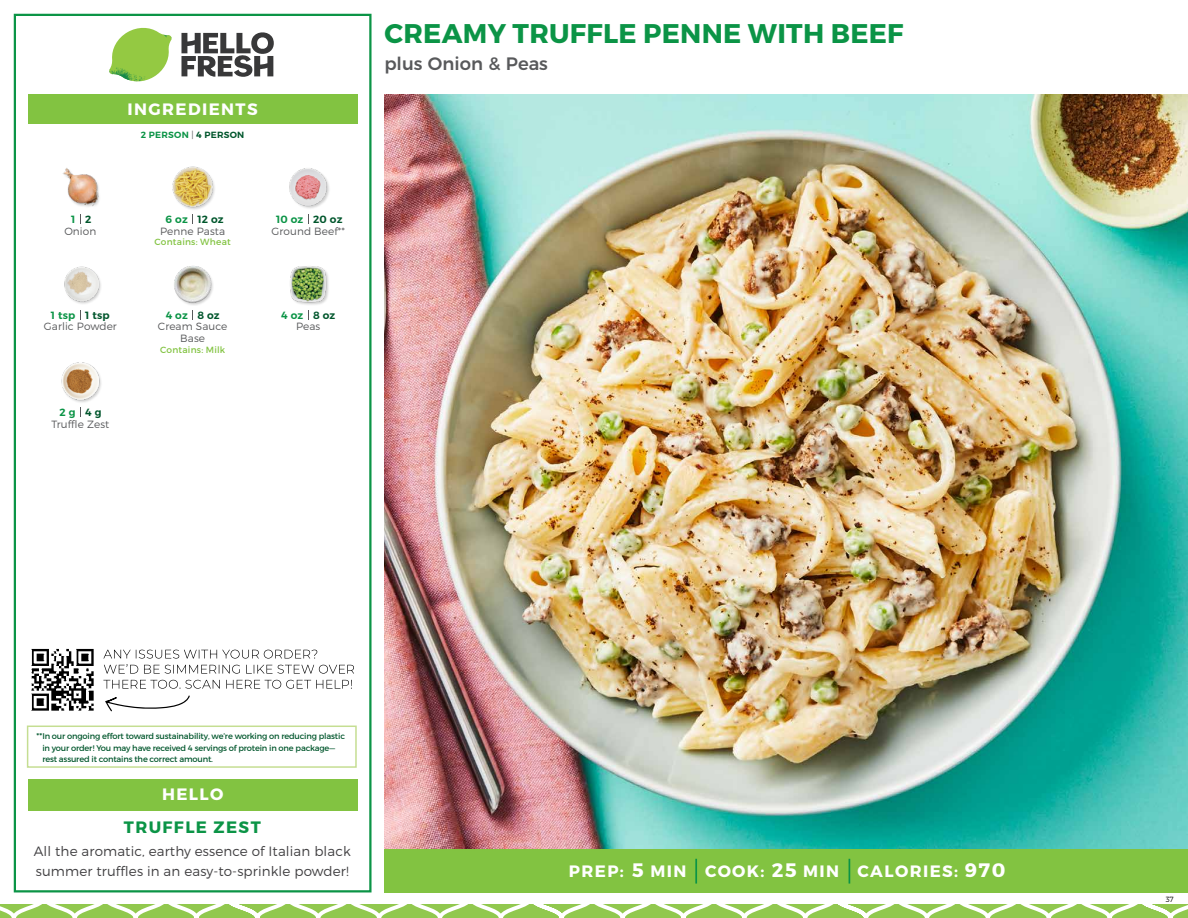
<style>
.page{position:relative;width:1188px;height:918px;background:#fff}
.page>*{position:absolute;margin:0;border:0;box-sizing:border-box;transform-origin:0 0}
.t1{font:700 27px "Montserrat";letter-spacing:.01em;color:#0b9446}
.t2{font:700 19.5px "Montserrat";color:#fff}
.t3{font:500 18px "Montserrat";color:#58595b}
.t4{font:700 16.5px "Montserrat";letter-spacing:.085em;color:#fff}
.t5{font:700 16.5px "Montserrat";letter-spacing:.085em;color:#0b9446}
.t6{font:300 13.5px/19.5px "Montserrat";letter-spacing:.01em;color:#414042}
.t7{font:300 10.5px/12px "Montserrat";letter-spacing:.01em;color:#58595b;text-align:center}
.t8{font:600 10.5px "Montserrat";letter-spacing:.02em;color:#00562c}
.t9{font:600 10.5px "Montserrat";letter-spacing:.015em;color:#0b9446}
.t10{font:9px "Montserrat";letter-spacing:.025em;color:#82c341}
.t11{font:600 9px "Montserrat";letter-spacing:.03em;color:#0b9446}
.t12{font:8.25px/11.2px "Montserrat";letter-spacing:-.02em;color:#00562c}
.t13{font:300 7.5px "Montserrat";color:#000}
.s1{font-weight:300;color:#58595b}
.s2{color:#00562c}
.s3{font-size:8.4px}
.s4{font-size:19.5px}
</style>
<div class="page">
<svg style="left:0;top:904px;width:1188px;height:14px"></svg>
<div style="left:384px;top:849px;width:804px;height:43px;background:#82c341"></div>
<svg style="left:181px;top:32px;width:93px;height:45px"></svg>
<svg style="left:114px;top:28px;width:55px;height:36px"></svg>
<img style="left:143px;top:28px;width:29px;height:24px">
<img style="left:112px;top:48px;width:54px;height:10px">
<img style="left:109px;top:52px;width:55px;height:30px">
<img style="left:142px;top:58px;width:24px;height:23px">
<div style="left:28px;top:94px;width:330px;height:30px;background:#82c341"></div>
<div style="left:14px;top:14px;width:358px;height:878px;border:2px solid #0b9446"></div>
<div style="left:28px;top:779px;width:330px;height:32px;background:#82c341"></div>
<img style="left:174px;top:266px;width:39px;height:39px">
<img style="left:290px;top:266px;width:39px;height:39px">
<div style="left:173px;top:167px;width:44px;height:44px;background:#000;opacity:.2"></div>
<img style="left:172px;top:166px;width:45px;height:43px">
<img style="left:289px;top:168px;width:40px;height:41px">
<img style="left:64px;top:266px;width:37px;height:38px">
<img style="left:63px;top:168px;width:37px;height:39px">
<img style="left:61px;top:362px;width:40px;height:41px">
<hr style="left:695px;top:859px;width:2px;height:25px;background:#0b9446">
<svg style="left:849px;top:859px;width:1px;height:25px"></svg>
<div style="left:27px;top:726px;width:330px;height:42px;border:2px solid #c5de92"></div>
<img style="left:31px;top:648px;width:63px;height:63px">
<svg style="left:105px;top:695px;width:85px;height:17px"></svg>
<svg style="left:103px;top:680px;width:249px;height:9px"></svg>
<svg style="left:103px;top:650px;width:251px;height:24px"></svg>
<img style="left:384px;top:94px;width:804px;height:755px">
<h3 class="t4" style="left:128px;top:99px;width:132px">INGREDIENTS</h3>
<p class="t11" style="left:141px;top:129px;width:105px">2 PERSON <span class="s1">|</span> <span class="s2">4 PERSON</span></p>
<p class="t9" style="left:71px;top:212px;width:6px">1</p>
<p class="t8" style="left:85px;top:212px;width:8px">2</p>
<p class="t7" style="left:64px;top:225px;width:34px">Onion</p>
<p class="t9" style="left:51px;top:308px;width:26px">1 tsp</p>
<p class="t8" style="left:85px;top:308px;width:26px">1 tsp</p>
<p class="t7" style="left:44px;top:321px;width:75px">Garlic Powder</p>
<p class="t9" style="left:60px;top:405px;width:17px">2 g</p>
<p class="t8" style="left:85px;top:405px;width:18px">4 g</p>
<p class="t7" style="left:51px;top:418px;width:59px">Truffle Zest</p>
<p class="t9" style="left:166px;top:212px;width:24px">6 oz</p>
<p class="t9" style="left:276px;top:212px;width:29px">10 oz</p>
<p class="t8" style="left:198px;top:212px;width:28px">12 oz</p>
<p class="t8" style="left:313px;top:212px;width:31px">20 oz</p>
<p class="t7" style="left:160px;top:225px;width:67px">Penne Pasta</p>
<p class="t10" style="left:155px;top:237px;width:78px">Contains: Wheat</p>
<p class="t7" style="left:272px;top:225px;width:75px">Ground Beef**</p>
<p class="t8" style="left:198px;top:308px;width:24px">8 oz</p>
<p class="t8" style="left:313px;top:308px;width:24px">8 oz</p>
<p class="t9" style="left:166px;top:308px;width:24px">4 oz</p>
<p class="t9" style="left:281px;top:308px;width:24px">4 oz</p>
<p class="t7" style="left:158px;top:321px;width:71px">Cream Sauce<br>Base</p>
<p class="t10" style="left:160px;top:345px;width:67px">Contains: Milk</p>
<p class="t7" style="left:296px;top:321px;width:26px">Peas</p>
<h1 class="t1" style="left:385px;top:17px;width:521px">CREAMY TRUFFLE PENNE WITH BEEF</h1>
<h3 class="t3" style="left:384px;top:49px;width:165px">plus Onion &amp; Peas</h3>
<p class="t12" style="left:42px;top:731px;width:304px;text-indent:-6px"><span class="s3">**</span>In our ongoing effort toward sustainability, we’re working on reducing plastic in your order! You may have received 4 servings of protein in one package— rest assured it contains the correct amount.</p>
<h3 class="t4" style="left:162px;top:784px;width:63px">HELLO</h3>
<h3 class="t5" style="left:124px;top:817px;width:138px">TRUFFLE ZEST</h3>
<h3 class="t6" style="left:34px;top:841px;width:319px">All the aromatic, earthy essence of Italian black summer truffles in an easy-to-sprinkle powder!</h3>
<h3 class="t4" style="left:632px;top:861px;width:56px"><span class="s4">5</span> MIN</h3>
<h2 class="t2" style="left:965px;top:858px;width:42px">970</h2>
<h3 class="t4" style="left:569px;top:861px;width:56px">PREP:</h3>
<h3 class="t4" style="left:705px;top:861px;width:136px">COOK: <span class="s4">25</span> MIN</h3>
<h3 class="t4" style="left:858px;top:861px;width:102px">CALORIES:</h3>
<p class="t13" style="left:1166px;top:895px;width:9px">37</p>
</div>
